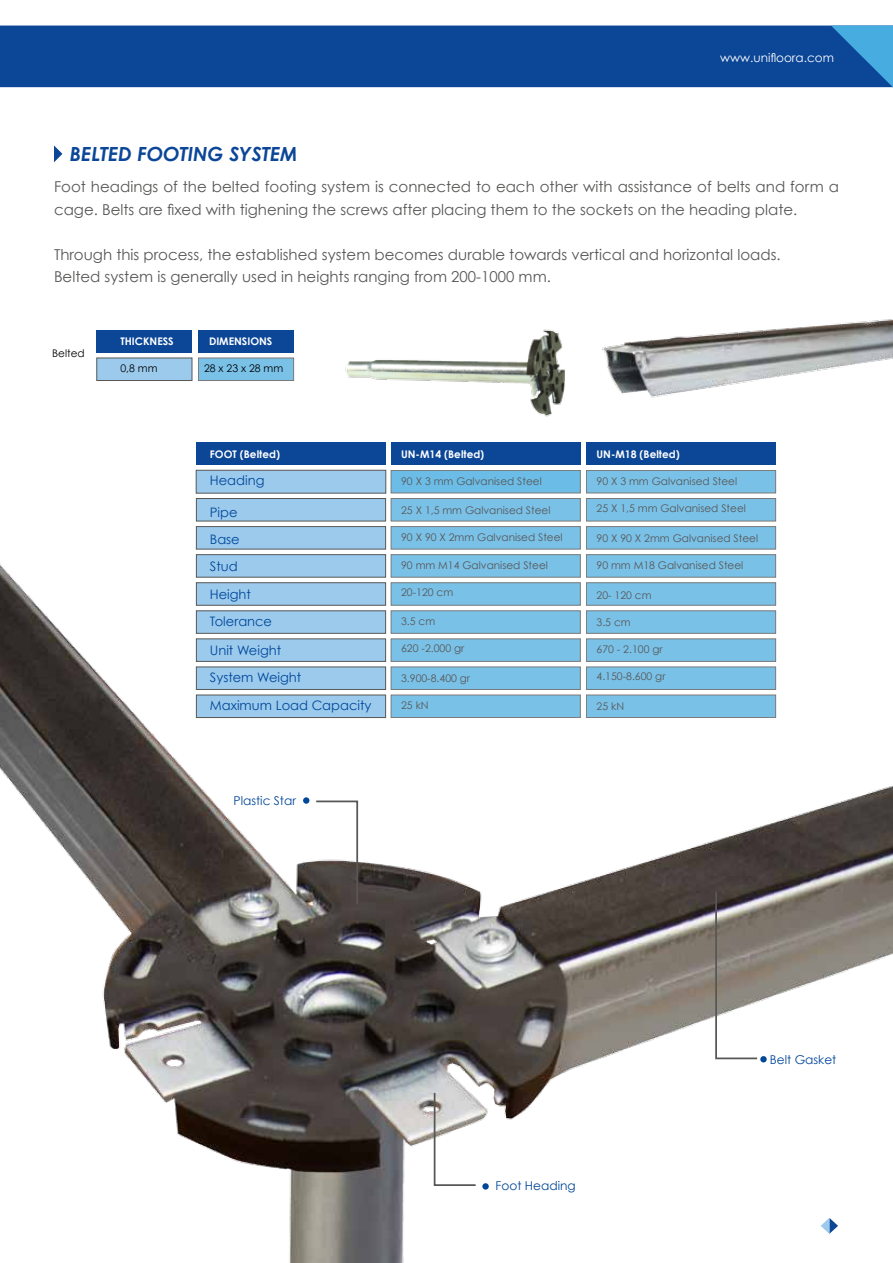
<style>
.page{position:relative;width:893px;height:1263px;background:#fff}
.page>*{position:absolute;margin:0;border:0;box-sizing:border-box;transform-origin:0 0}
.t1{font:italic 700 19.5px "Century Gothic";color:#0b4697}
.t2{font:15px/22.5px "Century Gothic";color:#575756}
.t3{font:13.05px/27px "Century Gothic";color:#004799}
.t4{font:12.15px "Century Gothic";color:#004799}
.t5{font:12px "Century Gothic";color:#fff}
.t6{font:10.5px "Century Gothic";color:#575756}
.t7{font:700 10.5px "Century Gothic";color:#fff}
.t8{font:10.5px "Century Gothic";color:#000}
</style>
<div class="page">
<div style="left:0;top:26px;width:831px;height:61px;background:#0b4697"></div>
<svg style="left:831px;top:25px;width:62px;height:62px;background:#2a7abc"></svg>
<img style="left:0;top:541px;width:893px;height:722px">
<img style="left:0;top:826px;width:24px;height:437px">
<div style="left:391px;top:470px;width:189px;height:23px;background:#6bbde7;border:1px solid #575756"></div>
<div style="left:586px;top:470px;width:190px;height:23px;background:#7ac1e8;border:1px solid #575756"></div>
<div style="left:391px;top:498px;width:189px;height:23px;background:#7ac1e8;border:1px solid #575756"></div>
<div style="left:196px;top:498px;width:190px;height:23px;background:#9bcaed;border:1px solid #575756"></div>
<div style="left:586px;top:498px;width:190px;height:23px;background:#7ac1e8;border:1px solid #575756"></div>
<div style="left:391px;top:526px;width:189px;height:23px;background:#7ac1e8;border:1px solid #575756"></div>
<div style="left:196px;top:526px;width:190px;height:23px;background:#9bcaed;border:1px solid #575756"></div>
<div style="left:586px;top:526px;width:190px;height:23px;background:#7ac1e8;border:1px solid #575756"></div>
<div style="left:391px;top:554px;width:189px;height:23px;background:#7ac1e8;border:1px solid #575756"></div>
<div style="left:196px;top:554px;width:190px;height:23px;background:#9bcaed;border:1px solid #575756"></div>
<div style="left:586px;top:554px;width:190px;height:23px;background:#7ac1e8;border:1px solid #575756"></div>
<div style="left:391px;top:582px;width:189px;height:23px;background:#7ac1e8"></div>
<div style="left:196px;top:582px;width:190px;height:23px;background:#9bcaed;border:1px solid #575756"></div>
<div style="left:586px;top:582px;width:190px;height:23px;background:#7ac1e8"></div>
<div style="left:391px;top:611px;width:189px;height:22px;background:#7ac1e8"></div>
<div style="left:196px;top:611px;width:190px;height:22px;background:#9bcaed"></div>
<div style="left:586px;top:611px;width:190px;height:22px;background:#7ac1e8"></div>
<div style="left:391px;top:639px;width:189px;height:23px;background:#7ac1e8;border:1px solid #575756"></div>
<div style="left:196px;top:639px;width:190px;height:23px;background:#9bcaed;border:1px solid #575756"></div>
<div style="left:586px;top:639px;width:190px;height:23px;background:#7ac1e8;border:1px solid #575756"></div>
<div style="left:391px;top:667px;width:189px;height:23px;background:#7ac1e8;border:1px solid #575756"></div>
<div style="left:196px;top:667px;width:190px;height:23px;background:#9bcaed;border:1px solid #575756"></div>
<div style="left:586px;top:667px;width:190px;height:23px;background:#7ac1e8;border:1px solid #575756"></div>
<div style="left:391px;top:695px;width:189px;height:23px;background:#7ac1e8;border:1px solid #575756"></div>
<div style="left:196px;top:695px;width:190px;height:23px;background:#9bcaed;border:1px solid #575756"></div>
<div style="left:586px;top:695px;width:190px;height:23px;background:#7ac1e8;border:1px solid #575756"></div>
<div style="left:391px;top:442px;width:189px;height:23px;background:#0b4697"></div>
<div style="left:196px;top:442px;width:190px;height:23px;background:#0b4697"></div>
<div style="left:196px;top:470px;width:190px;height:23px;background:#9bcaed;border:1px solid #575756"></div>
<div style="left:586px;top:442px;width:190px;height:23px;background:#0b4697"></div>
<svg style="left:54px;top:145px;width:8px;height:17px"></svg>
<svg style="left:314px;top:800px;width:45px;height:106px"></svg>
<div style="left:303px;top:797px;width:6px;height:7px;background:#004799;border-radius:50%"></div>
<svg style="left:714px;top:889px;width:45px;height:171px"></svg>
<svg style="left:433px;top:1091px;width:44px;height:96px"></svg>
<div style="left:760px;top:1056px;width:7px;height:6px;background:#004799;border-radius:50%"></div>
<img style="left:345px;top:329px;width:220px;height:88px">
<div style="left:482px;top:1183px;width:7px;height:6px;background:#004799;border-radius:50%"></div>
<img style="left:602px;top:319px;width:291px;height:79px">
<div style="left:97px;top:358px;width:95px;height:23px;background:#9bcaed;border:1px solid #575756"></div>
<div style="left:198px;top:358px;width:96px;height:23px;background:#7ac1e8;border:1px solid #575756"></div>
<div style="left:97px;top:330px;width:95px;height:23px;background:#0b4697"></div>
<div style="left:198px;top:330px;width:96px;height:23px;background:#0b4697"></div>
<h1 class="t1" style="left:70px;top:141px;width:229px">BELTED FOOTING SYSTEM</h1>
<p class="t5" style="left:720px;top:51px;width:115px">www.unifloora.com</p>
<p class="t2" style="left:54px;top:175px;width:786px">Foot headings of the belted footing system is connected to each other with assistance of belts and form a cage. Belts are fixed with tighening the screws after placing them to the sockets on the heading plate.</p>
<p class="t2" style="left:54px;top:243px;width:728px">Through this process, the established system becomes durable towards vertical and horizontal loads.<br>Belted system is generally used in heights ranging from 200-1000 mm.</p>
<p class="t8" style="left:52px;top:347px;width:34px">Belted</p>
<p class="t7" style="left:120px;top:335px;width:55px">THICKNESS</p>
<p class="t7" style="left:209px;top:335px;width:65px">DIMENSIONS</p>
<p class="t8" style="left:120px;top:362px;width:39px">0,8 mm</p>
<p class="t8" style="left:204px;top:362px;width:81px">28 x 23 x 28 mm</p>
<p class="t7" style="left:210px;top:448px;width:72px">FOOT (Belted)</p>
<p class="t3" style="left:210px;top:467px;width:56px">Heading</p>
<p class="t3" style="left:210px;top:498px;width:31px">Pipe<br>Base<br>Stud</p>
<p class="t3" style="left:210px;top:581px;width:64px">Height<br>Tolerance</p>
<p class="t3" style="left:210px;top:636px;width:93px">Unit Weight<br>System Weight</p>
<p class="t3" style="left:210px;top:692px;width:163px">Maximum Load Capacity</p>
<p class="t7" style="left:401px;top:448px;width:85px">UN-M14 (Belted)</p>
<p class="t6" style="left:401px;top:475px;width:142px">90 X 3 mm Galvanised Steel</p>
<p class="t6" style="left:401px;top:503px;width:151px">25 X 1,5 mm Galvanised Steel</p>
<p class="t6" style="left:401px;top:530px;width:163px">90 X 90 X 2mm Galvanised Steel</p>
<p class="t6" style="left:401px;top:559px;width:148px">90 mm M14 Galvanised Steel</p>
<p class="t6" style="left:401px;top:586px;width:54px">20-120 cm</p>
<p class="t6" style="left:401px;top:614px;width:36px">3.5 cm</p>
<p class="t6" style="left:401px;top:641px;width:65px">620 -2.000 gr</p>
<p class="t6" style="left:401px;top:671px;width:70px">3.900-8.400 gr</p>
<p class="t6" style="left:401px;top:698px;width:29px">25 kN</p>
<p class="t4" style="left:233px;top:793px;width:64px">Plastic Star</p>
<p class="t7" style="left:597px;top:448px;width:85px">UN-M18 (Belted)</p>
<p class="t6" style="left:597px;top:475px;width:142px">90 X 3 mm Galvanised Steel</p>
<p class="t6" style="left:597px;top:502px;width:151px">25 X 1,5 mm Galvanised Steel</p>
<p class="t6" style="left:597px;top:532px;width:163px">90 X 90 X 2mm Galvanised Steel</p>
<p class="t6" style="left:597px;top:559px;width:148px">90 mm M18 Galvanised Steel</p>
<p class="t6" style="left:597px;top:589px;width:57px">20- 120 cm</p>
<p class="t6" style="left:597px;top:616px;width:36px">3.5 cm</p>
<p class="t6" style="left:597px;top:643px;width:68px">670 - 2.100 gr</p>
<p class="t6" style="left:597px;top:670px;width:70px">4.150-8.600 gr</p>
<p class="t6" style="left:597px;top:700px;width:29px">25 kN</p>
<p class="t4" style="left:495px;top:1178px;width:82px">Foot Heading</p>
<p class="t4" style="left:770px;top:1052px;width:68px">Belt Gasket</p>
</div>
